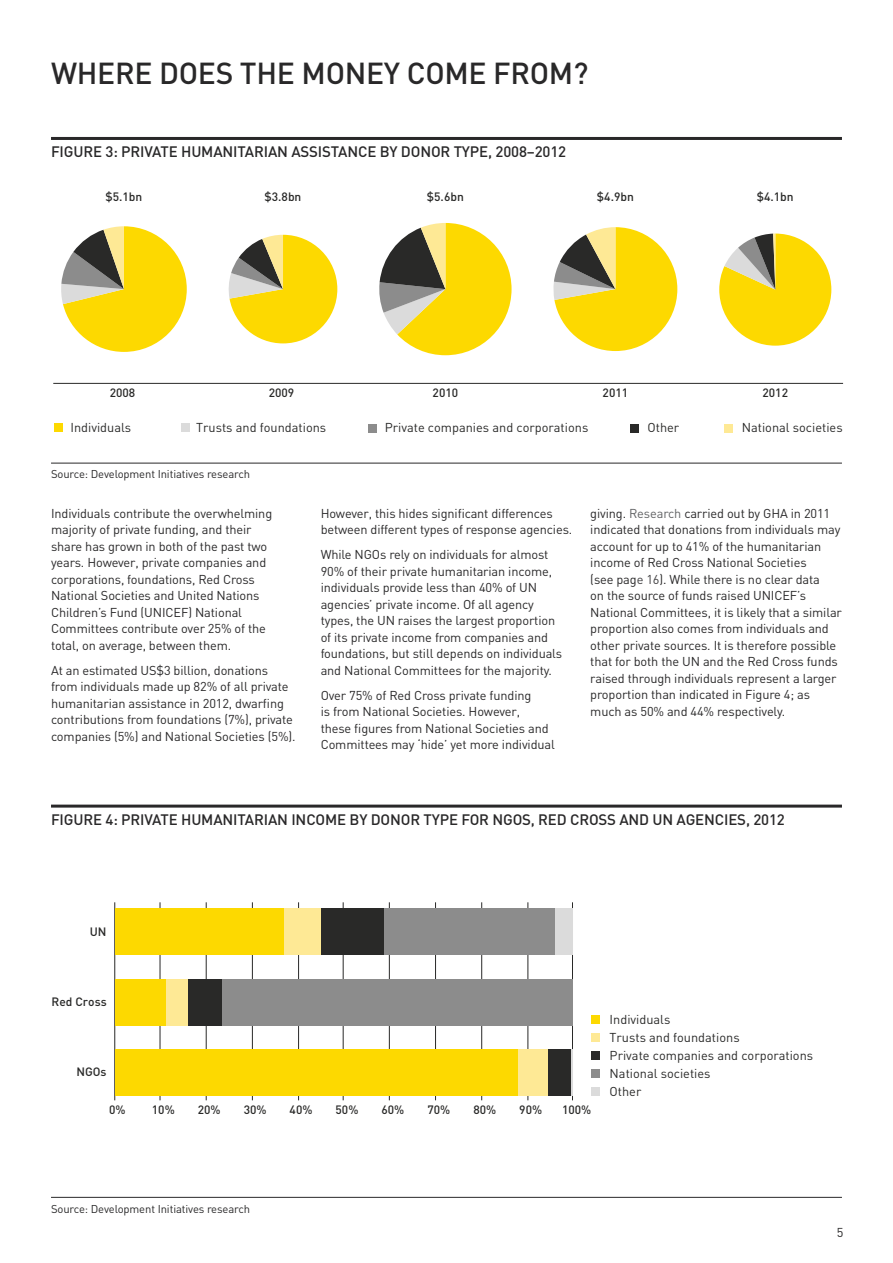
<style>
.page{position:relative;width:893px;height:1263px;background:#fff}
.page>*{position:absolute;margin:0;border:0;box-sizing:border-box;transform-origin:0 0}
.t1{font:500 30px "DIN";letter-spacing:-.01em;color:#292829}
.t2{font:500 15px "DIN";letter-spacing:-.01em;color:#292829}
.t3{font:12.75px/16.5px "DIN";letter-spacing:-.01em;color:#292829}
.t4{font:12.75px/18px "DIN";color:#292928}
.t5{font:500 12px "DIN";color:#292928}
.t6{font:11.25px "DIN";letter-spacing:-.01em;color:#292829}
.s1{color:#616264}
.s2{color:#403f41}
</style>
<div class="page">
<hr style="left:53px;top:383px;width:790px;height:1px;background:#292928">
<svg style="left:61px;top:226px;width:126px;height:126px"></svg>
<svg style="left:228px;top:235px;width:109px;height:108px"></svg>
<svg style="left:379px;top:223px;width:133px;height:132px"></svg>
<svg style="left:553px;top:227px;width:124px;height:124px"></svg>
<svg style="left:719px;top:234px;width:112px;height:112px"></svg>
<div style="left:54px;top:423px;width:9px;height:9px;background:#fdd900"></div>
<div style="left:181px;top:423px;width:9px;height:9px;background:#dbdbdb"></div>
<div style="left:368px;top:424px;width:9px;height:9px;background:#8c8c8c"></div>
<div style="left:631px;top:424px;width:8px;height:8px;background:#292928"></div>
<div style="left:724px;top:424px;width:9px;height:9px;background:#fee995"></div>
<hr style="left:160px;top:902px;width:1px;height:198px;background:#292928">
<hr style="left:206px;top:902px;width:1px;height:198px;background:#292928">
<hr style="left:252px;top:902px;width:1px;height:198px;background:#292928">
<hr style="left:298px;top:902px;width:1px;height:198px;background:#292928">
<hr style="left:343px;top:902px;width:1px;height:198px;background:#292928">
<hr style="left:389px;top:902px;width:1px;height:198px;background:#292928">
<hr style="left:435px;top:902px;width:1px;height:198px;background:#292928">
<hr style="left:481px;top:902px;width:1px;height:198px;background:#292928">
<hr style="left:528px;top:902px;width:1px;height:198px;background:#292928">
<hr style="left:572px;top:902px;width:1px;height:198px;background:#292928">
<hr style="left:114px;top:902px;width:1px;height:198px;background:#292928">
<div style="left:591px;top:1015px;width:9px;height:9px;background:#fdd900"></div>
<div style="left:591px;top:1033px;width:9px;height:9px;background:#fee995"></div>
<div style="left:591px;top:1052px;width:9px;height:8px;background:#292928"></div>
<div style="left:591px;top:1069px;width:9px;height:8px;background:#8c8c8c"></div>
<div style="left:591px;top:1087px;width:9px;height:9px;background:#dbdbdb"></div>
<div style="left:115px;top:908px;width:169px;height:47px;background:#fdd900"></div>
<div style="left:284px;top:908px;width:37px;height:47px;background:#fee995"></div>
<div style="left:321px;top:908px;width:64px;height:47px;background:#292928"></div>
<div style="left:385px;top:908px;width:170px;height:47px;background:#8c8c8c"></div>
<div style="left:555px;top:908px;width:17px;height:47px;background:#dbdbdb"></div>
<div style="left:115px;top:979px;width:51px;height:46px;background:#fdd900"></div>
<div style="left:166px;top:979px;width:23px;height:46px;background:#fee995"></div>
<div style="left:189px;top:979px;width:33px;height:46px;background:#292928"></div>
<div style="left:222px;top:979px;width:350px;height:46px;background:#8c8c8c"></div>
<div style="left:115px;top:1049px;width:403px;height:47px;background:#fdd900"></div>
<div style="left:518px;top:1049px;width:31px;height:47px;background:#fee995"></div>
<div style="left:549px;top:1049px;width:22px;height:47px;background:#292928"></div>
<hr style="left:571px;top:1049px;width:1px;height:47px;background:#dbdbdb">
<hr style="left:51px;top:137px;width:791px;height:3px;background:#292829">
<hr style="left:51px;top:463px;width:791px;height:1px;background:#292829">
<hr style="left:51px;top:805px;width:791px;height:3px;background:#292829">
<hr style="left:51px;top:1197px;width:791px;height:1px;background:#292829">
<h1 class="t1" style="left:51px;top:54px;width:539px">WHERE DOES THE MONEY COME FROM?</h1>
<p class="t2" style="left:51px;top:142px;width:517px">FIGURE 3: PRIVATE H UMANITARIAN ASSISTANCE BY DONOR TYPE, 2008–2012</p>
<p class="t5" style="left:106px;top:189px;width:38px">$5.1BN</p>
<p class="t5" style="left:265px;top:189px;width:38px">$3.8BN</p>
<p class="t5" style="left:427px;top:189px;width:38px">$5.6BN</p>
<p class="t5" style="left:597px;top:189px;width:38px">$4.9BN</p>
<p class="t5" style="left:757px;top:189px;width:38px">$4.1BN</p>
<p class="t5" style="left:110px;top:385px;width:27px">2008</p>
<p class="t5" style="left:269px;top:385px;width:27px">2009</p>
<p class="t5" style="left:433px;top:385px;width:27px">2010</p>
<p class="t5" style="left:603px;top:385px;width:27px">2011</p>
<p class="t5" style="left:762px;top:385px;width:27px">2012</p>
<p class="t4" style="left:70px;top:418px;width:62px">Individuals</p>
<p class="t4" style="left:196px;top:418px;width:132px">Trusts and foundations</p>
<p class="t4" style="left:385px;top:418px;width:205px">Private companies and corporations</p>
<p class="t4" style="left:647px;top:418px;width:33px">Other</p>
<p class="t4" style="left:742px;top:418px;width:102px">National societies</p>
<p class="t6" style="left:51px;top:467px;width:201px">Source: Development Initiatives research</p>
<p class="t3" style="left:51px;top:505px;width:223px">Individuals contribute the overwhelming majority of private funding, and their share has grown in both of the past two years. However, private companies and corporations, foundations, Red Cross National Societies and United Nations Children’s Fund (UNICEF) National Committees contribute over 25% of the total, on average, between them.</p>
<p class="t3" style="left:51px;top:662px;width:246px">At an estimated US$3 billion, donations from individuals made up 82% of all private humanitarian assistance in 2012, dwarfing contributions from foundations (7%), private companies (5%) and National Societies (5%).</p>
<p class="t3" style="left:321px;top:505px;width:253px">However, this hides significant differences between different types of response agencies.</p>
<p class="t3" style="left:321px;top:546px;width:243px">While NGOs rely on individuals for almost 90% of their private humanitarian income, individuals provide less than 40% of UN agencies’ private income. Of all agency types, the UN raises the largest proportion of its private income from companies and foundations, but still depends on individuals and National Committees for the majority.</p>
<p class="t3" style="left:321px;top:687px;width:236px">Over 75% of Red Cross private funding<br>is from National Societies. However,<br>these figures from National Societies and Committees may ‘hide’ yet more individual</p>
<p class="t3" style="left:590px;top:505px;width:253px">giving. <span class="s1">Research</span> carried out by GHA in 2011 indicated that donations from individuals may account for up to 41% of the humanitarian income of Red Cross National Societies<br>(see pag<span class="s2">e 16</span>). While there is no clear data<br>on the source of funds raised UNICEF’s National Committees, it is likely that a similar proportion also comes from individuals and other private sources. It is therefore possible that for both the UN and the Red Cross funds raised through individuals represent a larger proportion than indicated in Figure 4; as much as 50% and 44% respectively.</p>
<p class="t2" style="left:51px;top:810px;width:452px">FIGURE 4: PRIVATE H UMANITARIAN INCOME BY DONOR TYPE FOR NGOS</p>
<p class="t2" style="left:531px;top:810px;width:255px">, RED CROSS AND UN AGENCIES, 2012</p>
<p class="t5" style="left:90px;top:924px;width:18px">UN</p>
<p class="t5" style="left:52px;top:994px;width:57px">RED CROSS</p>
<p class="t5" style="left:76px;top:1064px;width:32px">NGOS</p>
<p class="t5" style="left:109px;top:1102px;width:18px">0%</p>
<p class="t5" style="left:152px;top:1102px;width:24px">10%</p>
<p class="t5" style="left:198px;top:1102px;width:24px">20%</p>
<p class="t5" style="left:244px;top:1102px;width:24px">30%</p>
<p class="t5" style="left:290px;top:1102px;width:24px">40%</p>
<p class="t5" style="left:336px;top:1102px;width:24px">50%</p>
<p class="t5" style="left:381px;top:1102px;width:24px">60%</p>
<p class="t5" style="left:427px;top:1102px;width:24px">70%</p>
<p class="t5" style="left:473px;top:1102px;width:24px">80%</p>
<p class="t5" style="left:519px;top:1102px;width:24px">90%</p>
<p class="t5" style="left:562px;top:1102px;width:31px">100%</p>
<p class="t4" style="left:610px;top:1010px;width:205px">Individuals<br>Trusts and foundations<br>Private companies and corporations<br>National societies<br>Other</p>
<p class="t6" style="left:51px;top:1201px;width:201px">Source: Development Initiatives research</p>
<p class="t3" style="left:837px;top:1223px;width:8px">5</p>
</div>
